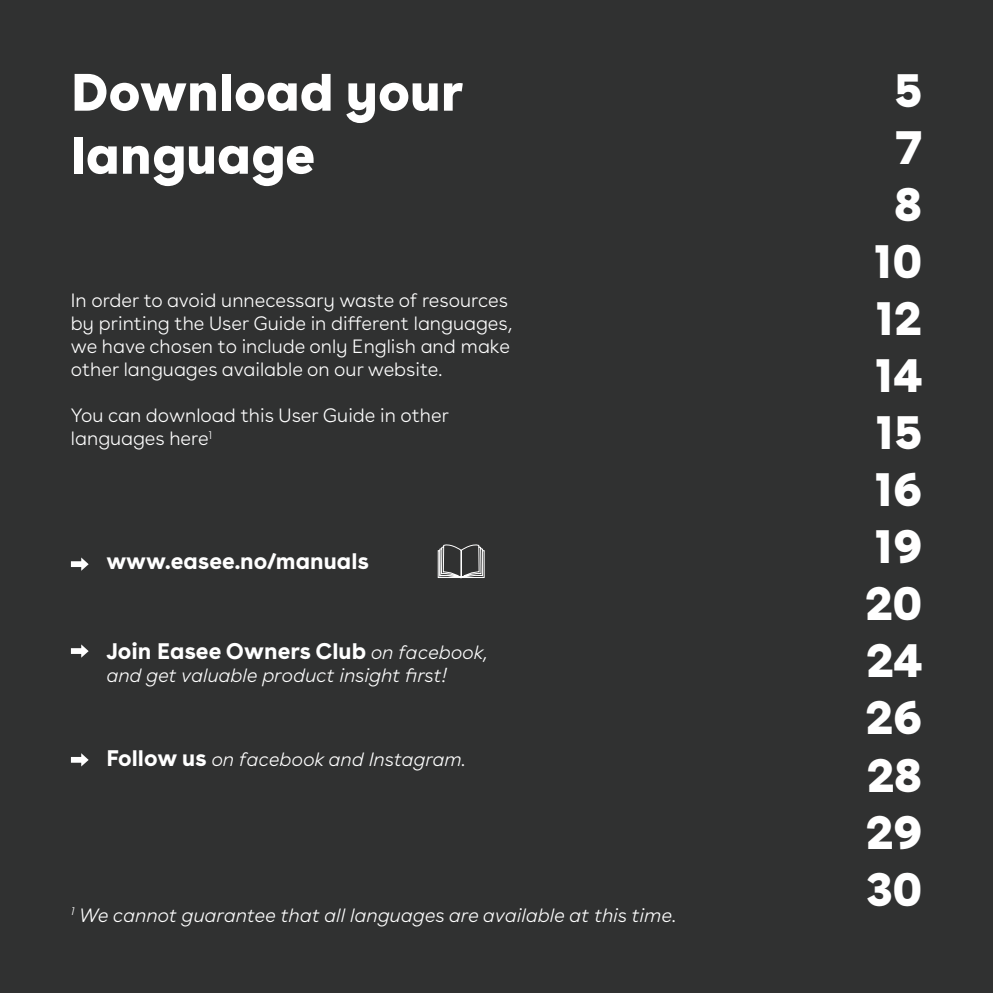
<style>
.page{position:relative;width:993px;height:993px;background:#fff}
.page>*{position:absolute;margin:0;border:0;box-sizing:border-box;transform-origin:0 0}
.Heading{font:900 52.5px/63px "Buenos Aires";color:#fff}
.Heading-2{font:900 47.5px "Buenos Aires";color:#fff}
.t1{font:700 22.5px "Buenos Aires";color:#fff}
.t2{font:300 19.25px/23px "Buenos Aires";color:#fff}
.t3{font:italic 300 19.25px "Buenos Aires";color:#fff}
.s1{font-weight:300;font-style:italic;font-size:19.25px}
.s2{font-weight:700;font-style:normal;font-size:22.5px}
</style>
<div class="page">
<div style="left:0;top:0;width:992px;height:992px;background:#303131"></div>
<svg style="left:71px;top:557px;width:18px;height:13px"></svg>
<svg style="left:437px;top:544px;width:47px;height:35px"></svg>
<svg style="left:71px;top:753px;width:18px;height:13px"></svg>
<svg style="left:71px;top:644px;width:18px;height:13px"></svg>
<p class="Heading" style="left:71px;top:55px;width:394px">Download your language</p>
<p class="t2" style="left:71px;top:286px;width:442px">In order to avoid unnecessary waste of resources by printing the User Guide in different languages, we have chosen to include only English and make other languages available on our website.</p>
<p class="t2" style="left:71px;top:402px;width:379px">You can download this User Guide in other languages here<sup>1</sup></p>
<p class="t1" style="left:106px;top:541px;width:264px">www.easee.no/manuals</p>
<p class="t1" style="left:106px;top:632px;width:383px">Join Easee Owners Club <span class="s1">on facebook,</span></p>
<p class="t3" style="left:106px;top:660px;width:342px">and get valuable product insight first!</p>
<p class="t3" style="left:106px;top:744px;width:361px"><span class="s2">Follow us</span> on facebook and Instagram.</p>
<p class="t3" style="left:71px;top:899px;width:607px"><sup>1</sup> We cannot guarantee that all languages are available at this time.</p>
<p class="Heading-2" style="left:893px;top:48px;width:30px">5</p>
<p class="Heading-2" style="left:895px;top:105px;width:29px">7</p>
<p class="Heading-2" style="left:893px;top:162px;width:30px">8</p>
<p class="Heading-2" style="left:873px;top:219px;width:50px">10</p>
<p class="Heading-2" style="left:875px;top:276px;width:48px">12</p>
<p class="Heading-2" style="left:874px;top:333px;width:49px">14</p>
<p class="Heading-2" style="left:875px;top:390px;width:49px">15</p>
<p class="Heading-2" style="left:874px;top:447px;width:50px">16</p>
<p class="Heading-2" style="left:874px;top:504px;width:50px">19</p>
<p class="Heading-2" style="left:865px;top:561px;width:59px">20</p>
<p class="Heading-2" style="left:865px;top:618px;width:58px">24</p>
<p class="Heading-2" style="left:865px;top:675px;width:59px">26</p>
<p class="Heading-2" style="left:866px;top:732px;width:57px">28</p>
<p class="Heading-2" style="left:865px;top:789px;width:58px">29</p>
<p class="Heading-2" style="left:866px;top:846px;width:58px">30</p>
</div>
